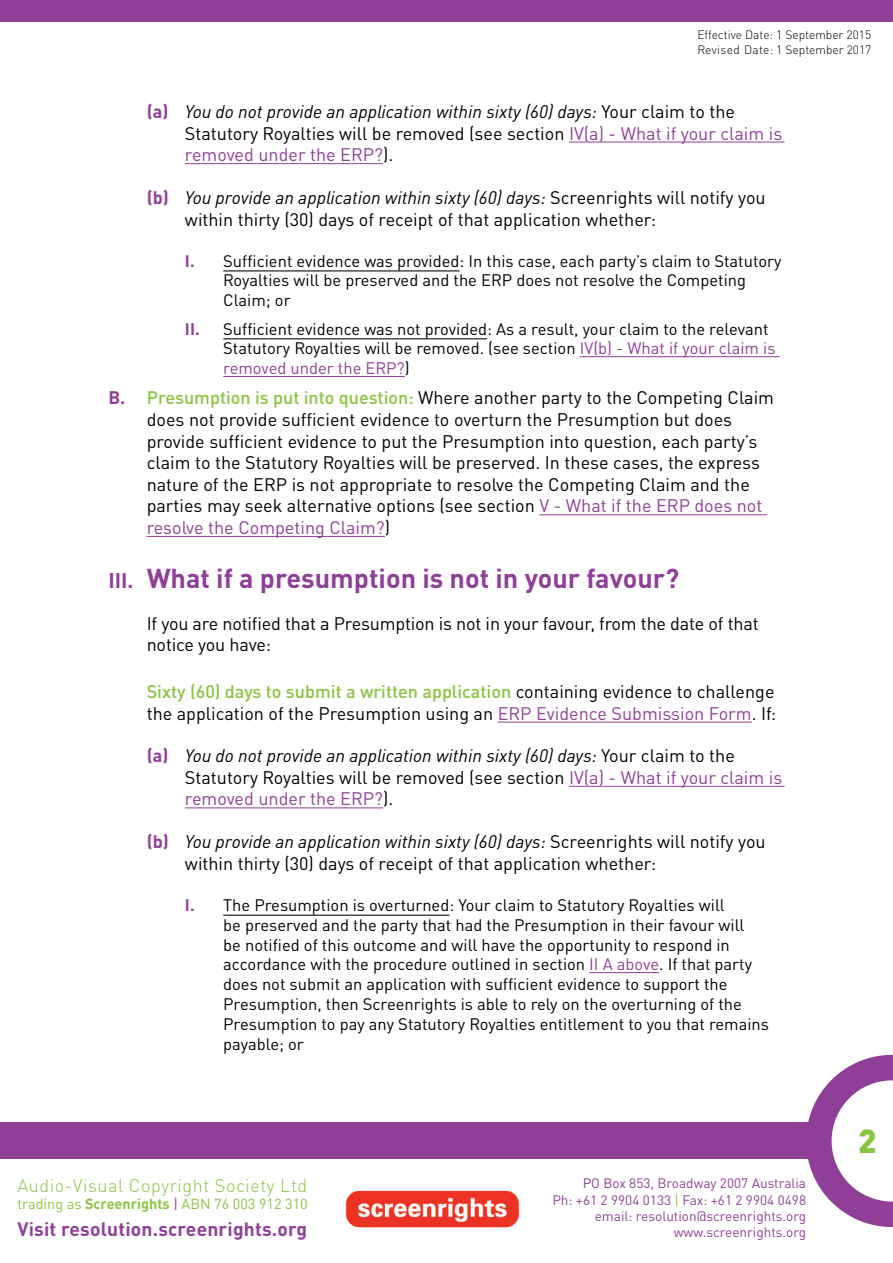
<style>
.page{position:relative;width:893px;height:1263px;background:#fff}
.page>*{position:absolute;margin:0;border:0;box-sizing:border-box;transform-origin:0 0}
.t1{font:900 33px "DINOT";color:#88c540}
.t2{font:700 27px "DINOT";color:#903f98}
.t3{font:700 19.2px "DINOT";letter-spacing:.01em;color:#903f98}
.t4{font:18px/21.6px "DINOT";color:#000}
.t5{font:300 18px "DINOT";letter-spacing:.03em;color:#88c540}
.t6{font:16.5px/19.8px "DINOT";color:#000}
.t7{font:14.4px "DINOT";color:#88c540}
.t8{font:13.65px/16.4px "DINOT";color:#903f98;text-align:right}
.t9{font:300 12px/14.4px "DINOT";color:#000}
.s1{font-weight:700;color:#903f98}
.s2{font-style:italic}
.s3{color:#903f98}
.s4{font-weight:500;color:#88c540}
.s5{font-size:21px}
.s6{font-weight:700}
.s7{color:#88c540}
</style>
<div class="page">
<div style="left:0;top:0;width:893px;height:21px;background:#903f98"></div>
<div style="left:0;top:1123px;width:893px;height:36px;background:#903f98"></div>
<svg style="left:806px;top:1055px;width:87px;height:172px"></svg>
<img style="left:345px;top:1190px;width:175px;height:38px">
<hr style="left:569px;top:142px;width:215px;height:1px;background:#903f98">
<hr style="left:185px;top:163px;width:198px;height:1px;background:#903f98">
<hr style="left:223px;top:270px;width:237px;height:1px;background:#000">
<hr style="left:223px;top:338px;width:264px;height:1px;background:#000">
<hr style="left:580px;top:356px;width:200px;height:1px;background:#903f98">
<hr style="left:223px;top:376px;width:182px;height:1px;background:#903f98">
<hr style="left:539px;top:514px;width:228px;height:1px;background:#903f98">
<hr style="left:147px;top:536px;width:238px;height:1px;background:#903f98">
<hr style="left:498px;top:722px;width:254px;height:1px;background:#903f98">
<hr style="left:569px;top:786px;width:215px;height:1px;background:#903f98">
<hr style="left:185px;top:807px;width:198px;height:1px;background:#903f98">
<hr style="left:223px;top:915px;width:226px;height:1px;background:#000">
<hr style="left:589px;top:972px;width:70px;height:1px;background:#903f98">
<p class="t9" style="left:697px;top:28px;width:176px">Effective Date: 1 September 2015<br>Revised Date: 1 September 2017</p>
<p class="t4" style="left:185px;top:100px;width:599px;text-indent:-38px"><span class="s1">(a)</span> <span class="s2">You do not provide an application within sixty (60) days:</span> Your claim to the<br>Statutory Royalties will be removed (see section <span class="s3">IV(a) - What if your claim is removed under the ERP?</span>).</p>
<p class="t4" style="left:185px;top:186px;width:582px;text-indent:-38px"><span class="s1">(b)</span> <span class="s2">You provide an application within sixty (60) days:</span> Screenrights will notify you within thirty (30) days of receipt of that application whether:</p>
<p class="t6" style="left:223px;top:251px;width:560px;text-indent:-38px"><span class="s1">I.</span> Sufficient evidence was provided: In this case, each party’s claim to Statutory<br>Royalties will be preserved and the ERP does not resolve the Competing<br>Claim; or</p>
<p class="t6" style="left:223px;top:318px;width:554px;text-indent:-38px"><span class="s1">II.</span> Sufficient evidence was not provided: As a result, your claim to the relevant<br>Statutory Royalties will be removed. (see section <span class="s3">IV(b) - What if your claim is removed under the ERP?</span>)</p>
<p class="t4" style="left:147px;top:387px;width:629px;text-indent:-38px"><span class="s1">B.</span> <span class="s4">Presumption is put into question:</span> Where another party to the Competing Claim does not provide sufficient evidence to overturn the Presumption but does provide sufficient evidence to put the Presumption into question, each party’s claim to the Statutory Royalties will be preserved. In these cases, the express nature of the ERP is not appropriate to resolve the Competing Claim and the parties may seek alternative options (see section <span class="s3">V - What if the ERP does not resolve the Competing Claim?</span>)</p>
<h2 class="t2" style="left:108px;top:560px;width:572px"><span class="s5">III.</span> What if a presumption is not in your favour?</h2>
<p class="t4" style="left:147px;top:612px;width:613px;line-height:21px">If you are notified that a Presumption is not in your favour, from the date of that notice you have:</p>
<p class="t4" style="left:147px;top:680px;width:631px"><span class="s4">Sixty (60) days to submit a written application</span> containing evidence to challenge the application of the Presumption using an <span class="s3">ERP Evidence Submission Form</span>. If:</p>
<p class="t4" style="left:185px;top:744px;width:599px;text-indent:-38px"><span class="s1">(a)</span> <span class="s2">You do not provide an application within sixty (60) days:</span> Your claim to the<br>Statutory Royalties will be removed (see section <span class="s3">IV(a) - What if your claim is removed under the ERP?</span>).</p>
<p class="t4" style="left:185px;top:831px;width:582px;text-indent:-38px"><span class="s1">(b)</span> <span class="s2">You provide an application within sixty (60) days:</span> Screenrights will notify you within thirty (30) days of receipt of that application whether:</p>
<p class="t6" style="left:223px;top:895px;width:547px;text-indent:-38px"><span class="s1">I.</span> The Presumption is overturned: Your claim to Statutory Royalties will<br>be preserved and the party that had the Presumption in their favour will<br>be notified of this outcome and will have the opportunity to respond in accordance with the procedure outlined in section <span class="s3">II A above</span>. If that party does not submit an application with sufficient evidence to support the Presumption, then Screenrights is able to rely on the overturning of the Presumption to pay any Statutory Royalties entitlement to you that remains payable; or</p>
<p class="t5" style="left:17px;top:1174px;width:291px">Audio-Visual Copyright Society Ltd</p>
<p class="t7" style="left:17px;top:1195px;width:292px">trading as <span class="s6">Screenrights</span> <span class="s3">|</span> ABN 76 003 912 310</p>
<p class="t3" style="left:17px;top:1217px;width:291px">Visit resolution.screenrights.org</p>
<p class="t8" style="left:552px;top:1175px;width:255px">PO Box 853, Broadway 2007 Australia<br>Ph: +61 2 9904 0133 <span class="s7">|</span> Fax: +61 2 9904 0498 email: resolution@screenrights.org www.screenrights.org</p>
<h1 class="t1" style="left:858px;top:1118px;width:20px">2</h1>
</div>
